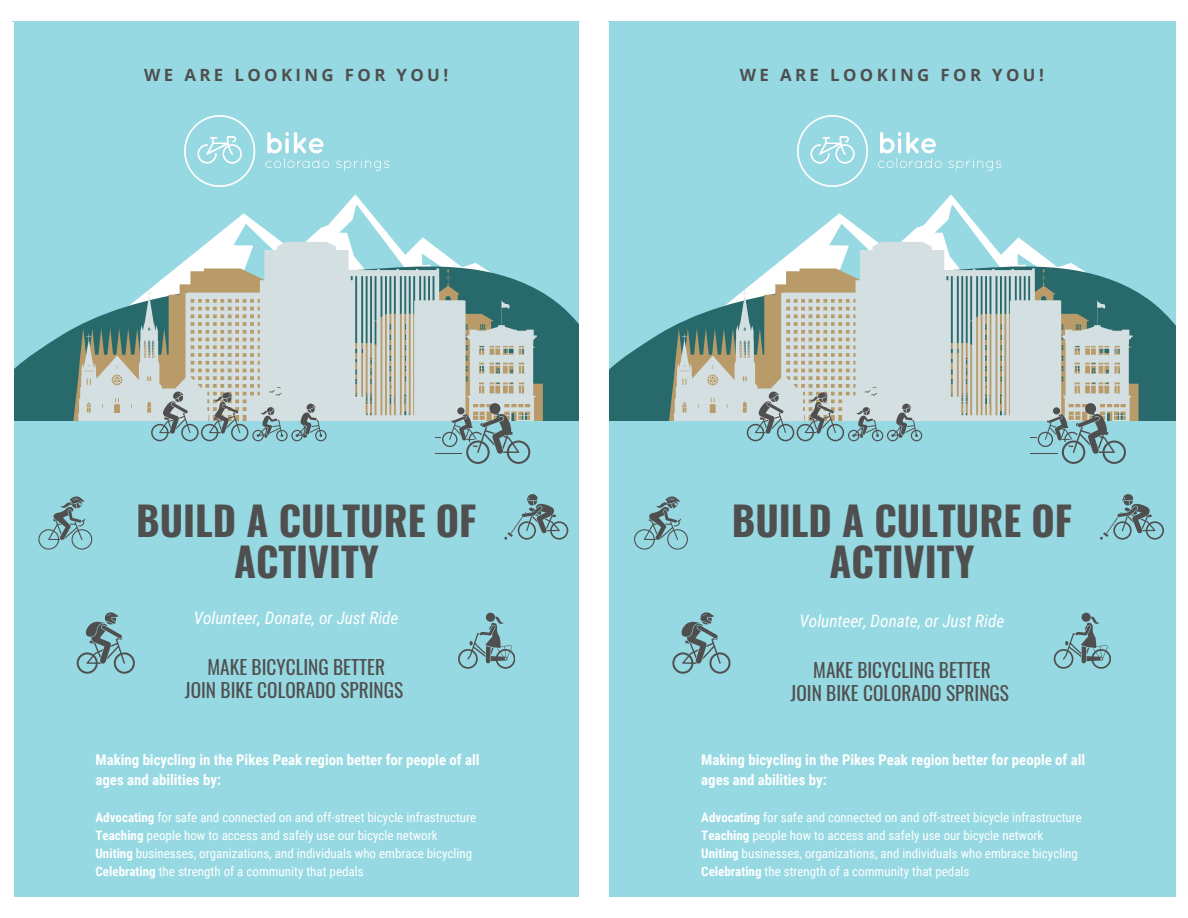
<style>
.page{position:relative;width:1188px;height:918px;background:#fff}
.page>*{position:absolute;margin:0;border:0;box-sizing:border-box;transform-origin:0 0}
.t1{font:700 39.9px/41.2px "Oswald";color:#4f4f4f;text-align:center}
.t2{font:19.35px "Oswald";color:#4f4f4f}
.t3{font:italic 17.25px "Roboto Condensed";color:#fff}
.t4{font:700 16.8px "Open Sans";letter-spacing:.2em;color:#4f4f4f}
.t5{font:700 14.85px/20.5px "Roboto Condensed";color:#fff}
.t6{font:13.05px "Roboto Condensed";color:#fff}
.s1{font-weight:700}
</style>
<div class="page">
<div style="left:13px;top:21px;width:567px;height:382px;background:#97d9e2"></div>
<div style="left:13px;top:389px;width:567px;height:508px;background:#97d9e2"></div>
<svg style="left:208px;top:195px;width:221px;height:47px"></svg>
<svg style="left:14px;top:349px;width:26px;height:72px;background:#36787b"></svg>
<svg style="left:40px;top:242px;width:528px;height:179px"></svg>
<svg style="left:73px;top:268px;width:470px;height:196px"></svg>
<svg style="left:504px;top:494px;width:64px;height:46px"></svg>
<svg style="left:38px;top:496px;width:54px;height:54px"></svg>
<svg style="left:77px;top:612px;width:58px;height:62px"></svg>
<svg style="left:458px;top:613px;width:57px;height:56px"></svg>
<div style="left:609px;top:21px;width:567px;height:382px;background:#97d9e2"></div>
<div style="left:609px;top:389px;width:567px;height:508px;background:#97d9e2"></div>
<svg style="left:804px;top:195px;width:220px;height:47px"></svg>
<svg style="left:568px;top:265px;width:608px;height:179px"></svg>
<svg style="left:636px;top:242px;width:532px;height:179px"></svg>
<div style="left:609px;top:421px;width:566px;height:24px;background:#97d9e2"></div>
<div style="left:580px;top:22px;width:29px;height:874px;background:#fff"></div>
<svg style="left:669px;top:268px;width:469px;height:196px"></svg>
<svg style="left:1100px;top:494px;width:64px;height:46px"></svg>
<svg style="left:634px;top:496px;width:54px;height:54px"></svg>
<svg style="left:672px;top:612px;width:59px;height:62px"></svg>
<svg style="left:1054px;top:613px;width:57px;height:56px"></svg>
<img style="left:797px;top:116px;width:205px;height:71px">
<img style="left:185px;top:116px;width:205px;height:71px">
<p class="t4" style="left:144px;top:63px;width:306px">WE ARE LOOKING FOR YOU!</p>
<p class="t1" style="left:136px;top:498px;width:342px">BUILD A CULTURE OF<br>ACTIVITY</p>
<p class="t3" style="left:194px;top:608px;width:206px">Volunteer, Donate, or Just Ride</p>
<p class="t2" style="left:208px;top:652px;width:179px">MAKE BICYCLING BETTER</p>
<p class="t2" style="left:185px;top:674px;width:220px">JOIN BIKE COLORADO SPRINGS</p>
<p class="t5" style="left:96px;top:749px;width:385px">Making bicycling in the Pikes Peak region better for people of all ages and abilities by:</p>
<p class="t6" style="left:96px;top:810px;width:382px"><span class="s1">Advocating</span> for safe and connected on and off-street bicycle infrastructure</p>
<p class="t6" style="left:96px;top:828px;width:344px"><span class="s1">Teaching</span> people how to access and safely use our bicycle network</p>
<p class="t6" style="left:96px;top:846px;width:378px"><span class="s1">Uniting</span> businesses, organizations, and individuals who embrace bicycling</p>
<p class="t6" style="left:96px;top:864px;width:270px"><span class="s1">Celebrating</span> the strength of a community that pedals</p>
<p class="t4" style="left:740px;top:63px;width:306px">WE ARE LOOKING FOR YOU!</p>
<p class="t1" style="left:732px;top:498px;width:342px">BUILD A CULTURE OF<br>ACTIVITY</p>
<p class="t3" style="left:800px;top:612px;width:206px">Volunteer, Donate, or Just Ride</p>
<p class="t2" style="left:813px;top:655px;width:179px">MAKE BICYCLING BETTER</p>
<p class="t2" style="left:791px;top:678px;width:220px">JOIN BIKE COLORADO SPRINGS</p>
<p class="t5" style="left:701px;top:749px;width:385px">Making bicycling in the Pikes Peak region better for people of all ages and abilities by:</p>
<p class="t6" style="left:701px;top:810px;width:382px"><span class="s1">Advocating</span> for safe and connected on and off-street bicycle infrastructure</p>
<p class="t6" style="left:701px;top:828px;width:344px"><span class="s1">Teaching</span> people how to access and safely use our bicycle network</p>
<p class="t6" style="left:701px;top:846px;width:378px"><span class="s1">Uniting</span> businesses, organizations, and individuals who embrace bicycling</p>
<p class="t6" style="left:701px;top:864px;width:270px"><span class="s1">Celebrating</span> the strength of a community that pedals</p>
</div>
